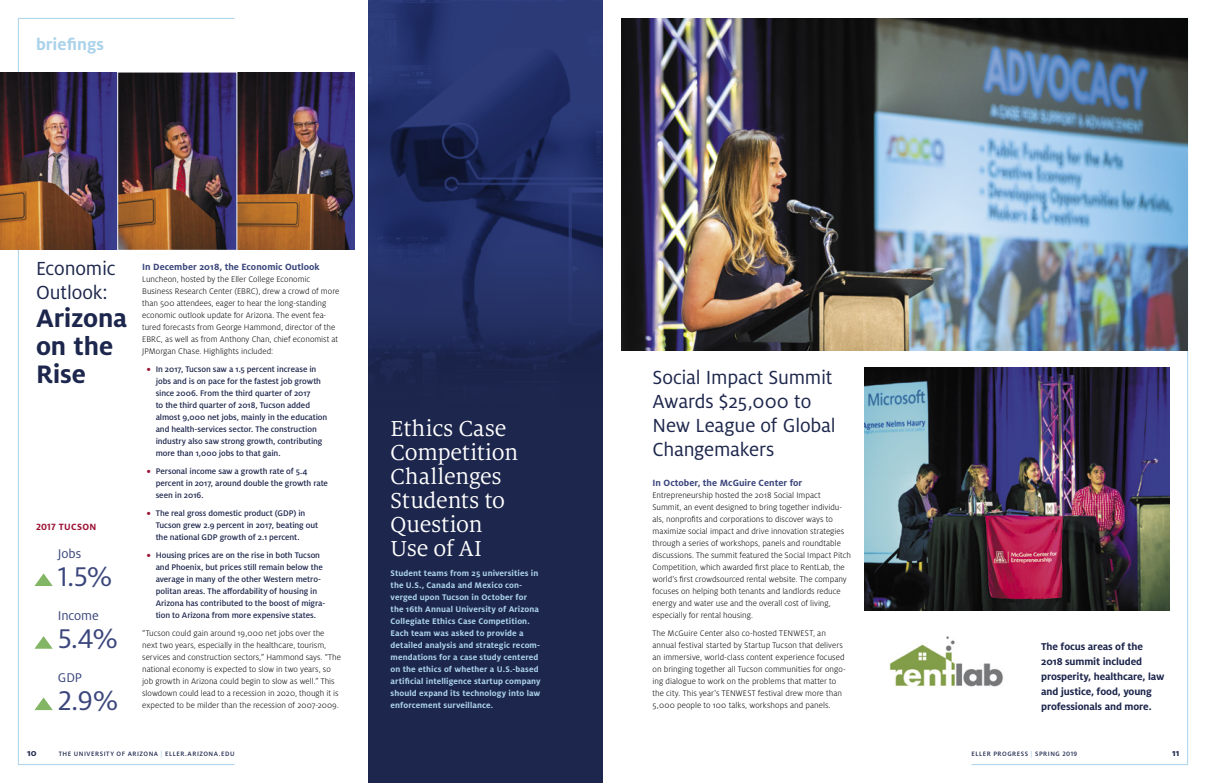
<style>
.page{position:relative;width:1206px;height:783px;background:#fff}
.page>*{position:absolute;margin:0;border:0;box-sizing:border-box;transform-origin:0 0}
.t1{font:30px "Milo OT";color:#3b467c}
.t2{font:700 28px/28px "Milo OT";letter-spacing:-.005em;color:#1d264c}
.t3{font:24px/24px "Milo Serif OT";letter-spacing:-.01em;color:#fff}
.t4{font:21px/24px "Milo OT";letter-spacing:-.01em;color:#1d264c}
.t5{font:700 18px "Milo OT";color:#abd2eb}
.t6{font:14px "Milo OT";letter-spacing:-.01em;color:#3b467c}
.t7{font:700 11px/15px "Milo OT";letter-spacing:-.01em;color:#1d264c}
.t8{font:700 10px "Milo OT";letter-spacing:.005em;color:#3b467c}
.t9{font:700 10px "Milo OT";letter-spacing:.035em;color:#9b1235}
.t10{font:700 10px "Milo OT";color:#1d264c}
.t11{font:300 9px/12px "Milo OT";color:#000}
.t12{font:500 9px/12px "Milo OT";letter-spacing:-.005em;color:#1d264c}
.t13{font:700 9px/12px "Milo OT";letter-spacing:.01em;color:#abd2eb}
.t14{font:500 7px "Milo OT";letter-spacing:.075em;color:#1d264c}
.s1{font-weight:700;color:#9b1235}
.s2{color:#abd2eb}
</style>
<div class="page">
<div style="left:368px;top:0;width:235px;height:783px;background:#1d264c"></div>
<img style="left:368px;top:0;width:235px;height:370px">
<img style="left:865px;top:368px;width:305px;height:243px">
<svg style="left:34px;top:697px;width:19px;height:13px"></svg>
<svg style="left:34px;top:636px;width:19px;height:13px"></svg>
<svg style="left:34px;top:573px;width:19px;height:13px"></svg>
<img style="left:889px;top:636px;width:114px;height:51px">
<img style="left:621px;top:18px;width:567px;height:333px">
<img style="left:0;top:73px;width:355px;height:177px">
<img style="left:117px;top:72px;width:121px;height:178px">
<h3 class="t5" style="left:36px;top:34px;width:70px">briefings</h3>
<h3 class="t4" style="left:36px;top:257px;width:81px">Economic<br>Outlook:</h3>
<h2 class="t2" style="left:36px;top:305px;width:93px">Arizona on the<br>Rise</h2>
<p class="t9" style="left:36px;top:522px;width:62px">2017 TUCSON</p>
<h3 class="t6" style="left:58px;top:546px;width:25px">Jobs</h3>
<h1 class="t1" style="left:58px;top:560px;width:56px">1.5%</h1>
<h3 class="t6" style="left:58px;top:608px;width:42px">Income</h3>
<h1 class="t1" style="left:58px;top:622px;width:61px">5.4%</h1>
<h3 class="t6" style="left:58px;top:670px;width:26px">GDP</h3>
<h1 class="t1" style="left:58px;top:684px;width:62px">2.9%</h1>
<p class="t8" style="left:142px;top:261px;width:179px">In December 2018, the Economic Outlook</p>
<p class="t11" style="left:142px;top:273px;width:199px">Luncheon, hosted by the Eller College Economic Business Research Center (EBRC), drew a crowd of more than 500 attendees, eager to hear the long-standing economic outlook update for Arizona. The event fea&shy;tured forecasts from George Hammond, director of the EBRC, as well as from Anthony Chan, chief economist at JPMorgan Chase. Highlights included:</p>
<p class="t12" style="left:156px;top:363px;width:173px;text-indent:-9px"><span class="s1">•</span> In 2017, Tucson saw a 1.5 percent increase in jobs and is on pace for the fastest job growth since 2006. From the third quarter of 2017<br>to the third quarter of 2018, Tucson added almost 9,000 net jobs, mainly in the education and health-services sector. The construction industry also saw strong growth, contributing more than 1,000 jobs to that gain.</p>
<p class="t12" style="left:156px;top:465px;width:174px;text-indent:-9px"><span class="s1">•</span> Personal income saw a growth rate of 5.4 percent in 2017, around double the growth rate seen in 2016.</p>
<p class="t12" style="left:156px;top:507px;width:164px;text-indent:-9px"><span class="s1">•</span> The real gross domestic product (GDP) in<br>Tucson grew 2.9 percent in 2017, beating out the national GDP growth of 2.1 percent.</p>
<p class="t12" style="left:156px;top:549px;width:171px;text-indent:-9px"><span class="s1">•</span> Housing prices are on the rise in both Tucson and Phoenix, but prices still remain below the average in many of the other Western metro&shy;politan areas. The affordability of housing in Arizona has contributed to the boost of migra&shy;tion to Arizona from more expensive states.</p>
<p class="t11" style="left:142px;top:627px;width:200px">“Tucson could gain around 19,000 net jobs over the next two years, especially in the healthcare, tourism, services and construction sectors,” Hammond says. “The national economy is expected to slow in two years, so job growth in Arizona could begin to slow as well.” This slowdown could lead to a recession in 2020, though it is expected to be milder than the recession of 2007-2009.</p>
<h3 class="t3" style="left:391px;top:417px;width:129px">Ethics Case<br>Competition<br>Challenges<br>Students to<br>Question<br>Use of AI</h3>
<p class="t13" style="left:391px;top:567px;width:152px">Student teams from 25 universities in the U.S., Canada and Mexico con&shy;verged upon Tucson in October for the 16th Annual University of Arizona Collegiate Ethics Case Competition.<br>Each team was asked to provide a detailed analysis and strategic recom&shy;mendations for a case study centered on the ethics of whether a U.S.-based artificial intelligence startup company should expand its technology into law enforcement surveillance.</p>
<h3 class="t4" style="left:652px;top:366px;width:185px">Social Impact Summit<br>Awards $25,000 to<br>New League of Global<br>Changemakers</h3>
<p class="t8" style="left:652px;top:477px;width:151px">In October, the McGuire Center for</p>
<p class="t11" style="left:652px;top:489px;width:200px">Entrepreneurship hosted the 2018 Social Impact Summit, an event designed to bring together individu&shy;als, nonprofits and corporations to discover ways to maximize social impact and drive innovation strategies through a series of workshops, panels and roundtable discussions. The summit featured the Social Impact Pitch Competition, which awarded first place to RentLab, the world’s first crowdsourced rental website. The company focuses on helping both tenants and landlords reduce energy and water use and the overall cost of living, especially for rental housing.</p>
<p class="t11" style="left:652px;top:627px;width:195px">The McGuire Center also co-hosted TENWEST, an annual festival started by Startup Tucson that delivers an immersive, world-class content experience focused on bringing together all Tucson communities for ongo&shy;ing dialogue to work on the problems that matter to the city. This year's TENWEST festival drew more than 5,000 people to 100 talks, workshops and panels.</p>
<p class="t7" style="left:1041px;top:639px;width:125px">The focus areas of the<br>2018 summit included prosperity, healthcare, law and justice, food, young professionals and more.</p>
<p class="t10" style="left:27px;top:747px;width:11px">10</p>
<p class="t14" style="left:59px;top:750px;width:177px">THE UNIVERSITY OF ARIZONA <span class="s2">|</span> ELLER.ARIZONA.EDU</p>
<p class="t14" style="left:971px;top:750px;width:107px">ELLER PROGRESS <span class="s2">|</span> SPRING 2019</p>
<p class="t10" style="left:1172px;top:747px;width:9px">11</p>
</div>
